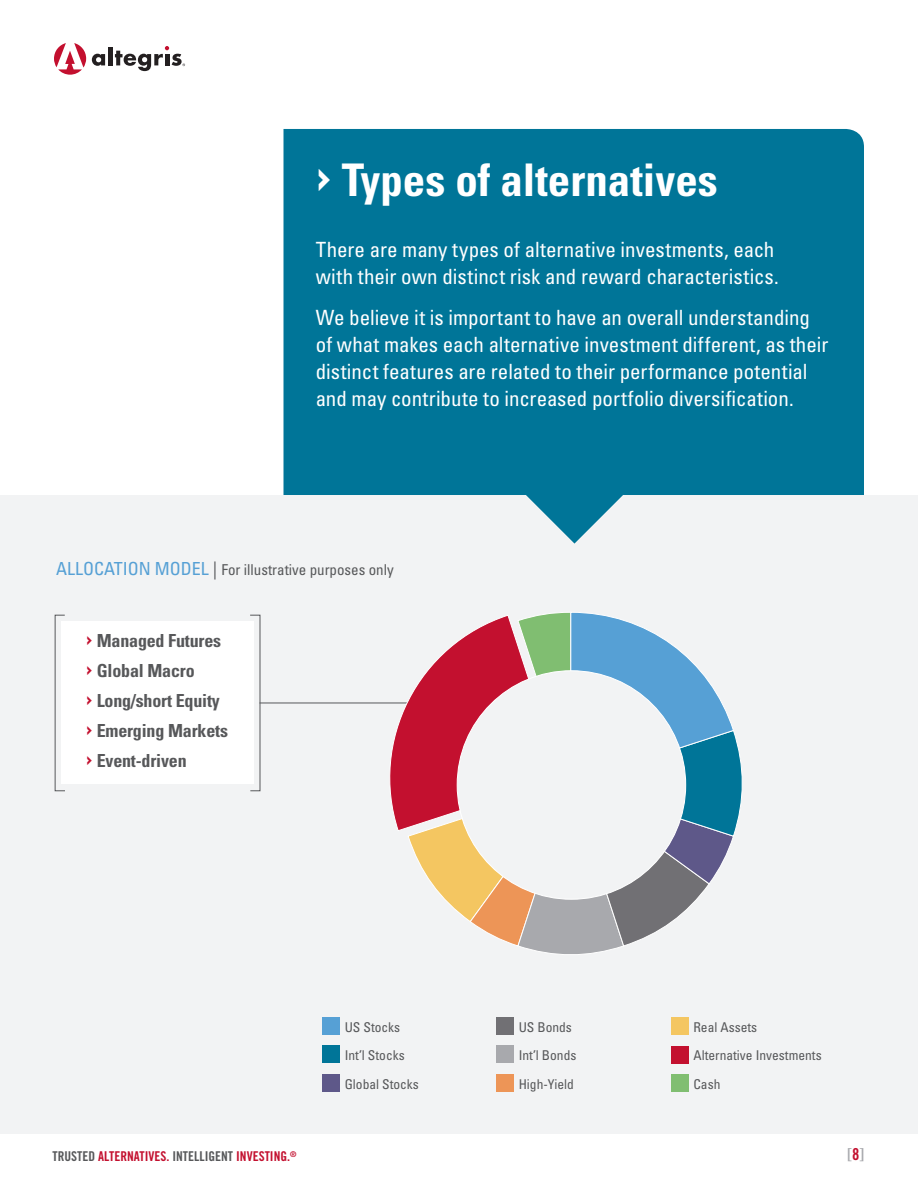
<style>
.page{position:relative;width:918px;height:1188px;background:#fff}
.page>*{position:absolute;margin:0;border:0;box-sizing:border-box;transform-origin:0 0}
.t1{font:700 condensed 45px "Univers LT Std";color:#fff}
.t2{font:condensed 21px/27px "Univers LT Std";color:#fff}
.t3{font:700 condensed 18px/30px "Univers LT Std";letter-spacing:-.01em;color:#57585a}
.t4{font:16.5px "Trade Gothic LT Std Bd Cn 20";color:#a8a9ad}
.t5{font:condensed 15px "Univers LT Std";color:#57585a}
.t6{font:condensed 13.5px/28.5px "Univers";color:#57585a}
.t7{font:13.5px "Trade Gothic LT Std Bd Cn 20";color:#c3102f}
.t8{font:13.5px "Trade Gothic LT Std Bd Cn 20";color:#57585a}
.t9{font:7.8px "Trade Gothic LT Std Bd Cn 20";color:#c3102f}
.s1{font-family:"DIN Pro";font-stretch:normal}
.s2{font-size:18px;color:#56a0d5}
.s3{font-size:18px}
.s4{font-family:"DIN Pro";font-stretch:normal;color:#c3102f}
.s5{color:#c3102f}
.s6{color:#57585a}
</style>
<div class="page">
<svg style="left:54px;top:43px;width:32px;height:32px"></svg>
<svg style="left:92px;top:54px;width:13px;height:12px"></svg>
<hr style="left:108px;top:47px;width:4px;height:18px;background:#231f20">
<svg style="left:115px;top:46px;width:70px;height:25px"></svg>
<div style="left:0;top:495px;width:918px;height:639px;background:#f2f3f4"></div>
<div style="left:284px;top:129px;width:580px;height:366px;background:#007598"></div>
<svg style="left:524px;top:442px;width:101px;height:102px"></svg>
<div style="left:62px;top:622px;width:192px;height:162px;background:#fff"></div>
<hr style="left:260px;top:703px;width:158px;height:1px;background:#57585a">
<div style="left:55px;top:615px;width:10px;height:176px;border:1px solid #57585a"></div>
<svg style="left:369px;top:612px;width:373px;height:343px"></svg>
<div style="left:457px;top:671px;width:229px;height:228px;background:#f2f3f4;border-radius:50%"></div>
<div style="left:671px;top:1017px;width:18px;height:18px;background:#f4c661"></div>
<div style="left:671px;top:1046px;width:18px;height:17px;background:#c3102f"></div>
<div style="left:671px;top:1074px;width:18px;height:18px;background:#80be71"></div>
<div style="left:496px;top:1017px;width:17px;height:18px;background:#717074"></div>
<div style="left:496px;top:1046px;width:17px;height:17px;background:#a8a9ad"></div>
<div style="left:496px;top:1074px;width:17px;height:18px;background:#ed9557"></div>
<div style="left:322px;top:1017px;width:18px;height:17px;background:#56a0d5"></div>
<div style="left:322px;top:1046px;width:18px;height:17px;background:#007598"></div>
<div style="left:322px;top:1074px;width:18px;height:18px;background:#5e5889"></div>
<h1 class="t1" style="left:316px;top:153px;width:404px"><span class="s1">›</span> Types of alternatives</h1>
<p class="t2" style="left:316px;top:236px;width:465px">There are many types of alternative investments, each with their own distinct risk and reward characteristics.</p>
<p class="t2" style="left:316px;top:303px;width:514px">We believe it is important to have an overall understanding of what makes each alternative investment different, as their distinct features are related to their performance potential and may contribute to increased portfolio diversification.</p>
<p class="t5" style="left:56px;top:560px;width:339px"><span class="s2">ALLOCATION MODEL</span> <span class="s3">|</span> For illustrative purposes only</p>
<p class="t3" style="left:86px;top:626px;width:143px"><span class="s4">›</span> Managed Futures <span class="s4">›</span> Global Macro<br><span class="s4">›</span> Long/short Equity <span class="s4">›</span> Emerging Markets <span class="s4">›</span> Event-driven</p>
<p class="t6" style="left:345px;top:1013px;width:76px">US Stocks<br>Int’l Stocks<br>Global Stocks</p>
<p class="t6" style="left:519px;top:1013px;width:59px">US Bonds<br>Int’l Bonds<br>High-Yield</p>
<p class="t6" style="left:693px;top:1013px;width:130px">Real Assets<br>Alternative Investments<br>Cash</p>
<p class="t8" style="left:52px;top:1148px;width:13px">TRUSTED</p>
<p class="t7" style="left:98px;top:1148px;width:13px">ALTERNATIVES</p>
<p class="t8" style="left:166px;top:1148px;width:16px"><span class="s5">.</span> INTELLI</p>
<p class="t7" style="left:208px;top:1148px;width:39px"><span class="s6">GENT</span> INVESTIN</p>
<p class="t7" style="left:280px;top:1148px;width:11px">G.</p>
<p class="t4" style="left:848px;top:1144px;width:18px">[<span class="s5">8</span>]</p>
<p class="t9" style="left:290px;top:1149px;width:8px">®</p>
</div>
